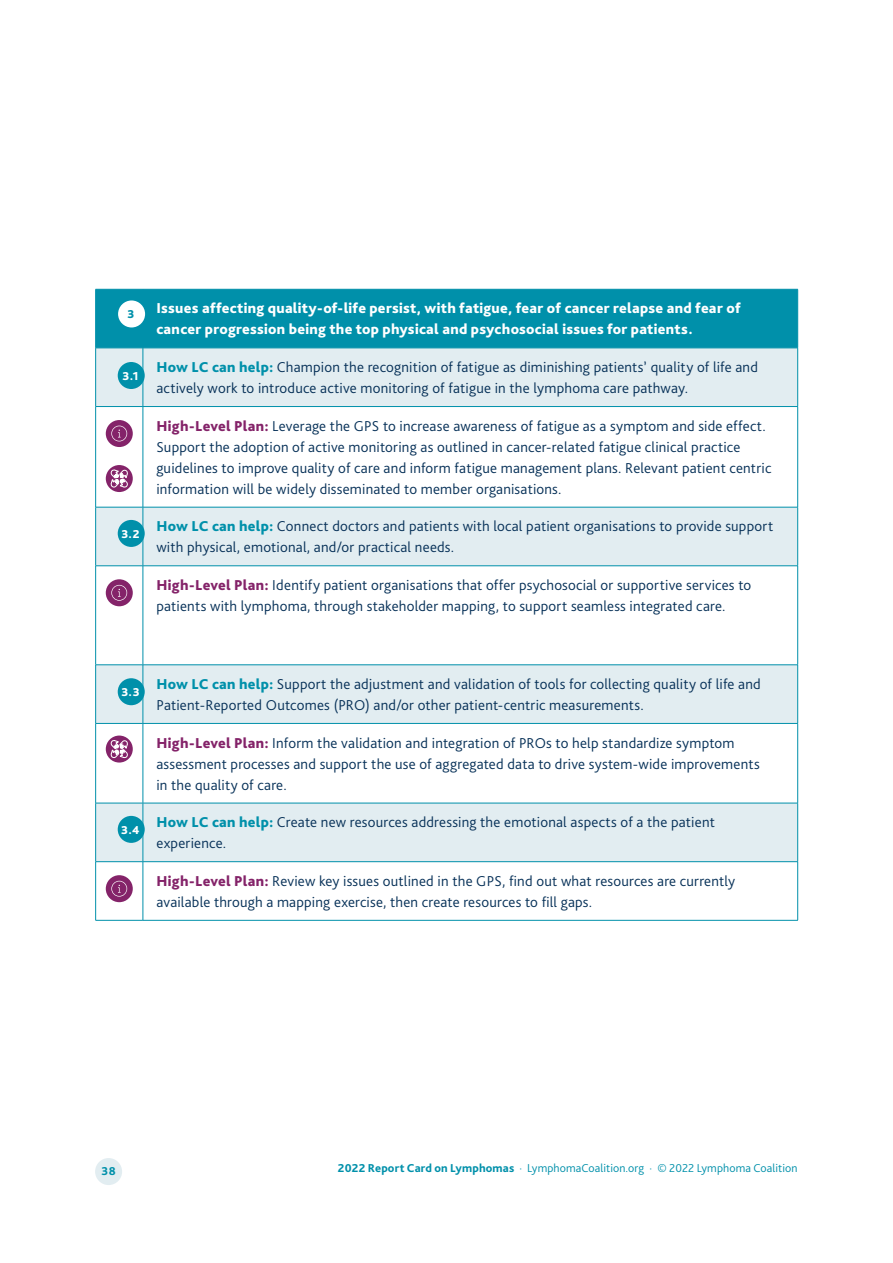
<style>
.page{position:relative;width:893px;height:1263px;background:#fff}
.page>*{position:absolute;margin:0;border:0;box-sizing:border-box;transform-origin:0 0}
.LC_-_Table__Header_L{font:300 15px/21px "Bliss Pro";letter-spacing:.015em;color:#073158}
.LC_-_Sub_3{font:800 15px/21px "Bliss Pro";letter-spacing:.02em;color:#fff}
.t1{font:300 12px "Bliss Pro";letter-spacing:.005em;color:#0090aa}
.LC_-_Table__Header{font:800 12px "Bliss Pro";color:#fff}
.t2{font:800 12px "Bliss Pro";color:#0090aa}
.LC_-_Table__Header-2{font:800 12px "Bliss Pro";color:#0090aa}
.s1{font-weight:800;color:#0090aa}
.s2{font-weight:800;color:#842369}
.s3{font-weight:800}
</style>
<div class="page">
<div style="left:95px;top:1158px;width:27px;height:27px;background:#e2edf1;border-radius:50%"></div>
<div style="left:96px;top:290px;width:701px;height:58px;background:#0090aa"></div>
<svg style="left:96px;top:349px;width:701px;height:512px"></svg>
<hr style="left:95px;top:289px;width:48px;height:1px;background:#0090aa">
<hr style="left:95px;top:289px;width:1px;height:59px;background:#0090aa">
<hr style="left:143px;top:289px;width:655px;height:1px;background:#0090aa">
<hr style="left:143px;top:289px;width:1px;height:59px;background:#0090aa">
<hr style="left:797px;top:289px;width:1px;height:59px;background:#0090aa">
<hr style="left:143px;top:348px;width:1px;height:58px;background:#0090aa">
<hr style="left:797px;top:348px;width:1px;height:58px;background:#0090aa">
<hr style="left:95px;top:406px;width:48px;height:1px;background:#0090aa">
<hr style="left:143px;top:407px;width:1px;height:100px;background:#0090aa">
<hr style="left:143px;top:507px;width:1px;height:59px;background:#0090aa">
<hr style="left:797px;top:507px;width:1px;height:59px;background:#0090aa">
<hr style="left:95px;top:565px;width:48px;height:1px;background:#0090aa">
<hr style="left:143px;top:566px;width:1px;height:99px;background:#0090aa">
<hr style="left:143px;top:665px;width:1px;height:58px;background:#0090aa">
<hr style="left:797px;top:665px;width:1px;height:58px;background:#0090aa">
<hr style="left:95px;top:723px;width:48px;height:1px;background:#0090aa">
<hr style="left:143px;top:724px;width:1px;height:79px;background:#0090aa">
<hr style="left:143px;top:803px;width:1px;height:58px;background:#0090aa">
<hr style="left:797px;top:803px;width:1px;height:58px;background:#0090aa">
<hr style="left:95px;top:861px;width:48px;height:1px;background:#0090aa">
<hr style="left:143px;top:862px;width:1px;height:58px;background:#0090aa">
<hr style="left:95px;top:920px;width:48px;height:1px;background:#0090aa">
<hr style="left:143px;top:920px;width:655px;height:1px;background:#0090aa">
<hr style="left:95px;top:348px;width:1px;height:58px;background:#0090aa">
<hr style="left:95px;top:407px;width:1px;height:100px;background:#0090aa">
<hr style="left:797px;top:407px;width:1px;height:100px;background:#0090aa">
<hr style="left:95px;top:507px;width:1px;height:59px;background:#0090aa">
<hr style="left:95px;top:566px;width:1px;height:99px;background:#0090aa">
<hr style="left:797px;top:566px;width:1px;height:99px;background:#0090aa">
<hr style="left:95px;top:665px;width:1px;height:58px;background:#0090aa">
<hr style="left:95px;top:724px;width:1px;height:79px;background:#0090aa">
<hr style="left:797px;top:724px;width:1px;height:79px;background:#0090aa">
<hr style="left:95px;top:803px;width:1px;height:58px;background:#0090aa">
<hr style="left:95px;top:862px;width:1px;height:58px;background:#0090aa">
<hr style="left:797px;top:862px;width:1px;height:58px;background:#0090aa">
<hr style="left:95px;top:348px;width:48px;height:1px;background:#0090aa">
<hr style="left:143px;top:348px;width:655px;height:1px;background:#0090aa">
<hr style="left:143px;top:406px;width:655px;height:1px;background:#0090aa">
<hr style="left:95px;top:507px;width:48px;height:1px;background:#0090aa">
<hr style="left:143px;top:507px;width:655px;height:1px;background:#0090aa">
<hr style="left:143px;top:565px;width:655px;height:1px;background:#0090aa">
<hr style="left:95px;top:664px;width:48px;height:1px;background:#0090aa">
<hr style="left:143px;top:664px;width:655px;height:1px;background:#0090aa">
<hr style="left:143px;top:723px;width:655px;height:1px;background:#0090aa">
<hr style="left:95px;top:803px;width:48px;height:1px;background:#0090aa">
<hr style="left:143px;top:803px;width:655px;height:1px;background:#0090aa">
<hr style="left:143px;top:861px;width:655px;height:1px;background:#0090aa">
<div style="left:106px;top:420px;width:27px;height:27px;background:#842369;border-radius:50%"></div>
<svg style="left:111px;top:426px;width:16px;height:15px"></svg>
<div style="left:106px;top:465px;width:27px;height:27px;background:#842369;border-radius:50%"></div>
<svg style="left:111px;top:469px;width:17px;height:19px"></svg>
<div style="left:106px;top:579px;width:27px;height:27px;background:#842369;border-radius:50%"></div>
<svg style="left:111px;top:585px;width:16px;height:16px"></svg>
<div style="left:106px;top:735px;width:27px;height:27px;background:#842369;border-radius:50%"></div>
<svg style="left:111px;top:740px;width:17px;height:18px"></svg>
<div style="left:106px;top:875px;width:27px;height:27px;background:#842369;border-radius:50%"></div>
<svg style="left:111px;top:881px;width:16px;height:16px"></svg>
<div style="left:118px;top:300px;width:27px;height:27px;background:#fff;border-radius:50%"></div>
<div style="left:118px;top:362px;width:27px;height:27px;background:#0090aa;border-radius:50%"></div>
<div style="left:118px;top:520px;width:27px;height:27px;background:#0090aa;border-radius:50%"></div>
<div style="left:118px;top:678px;width:27px;height:27px;background:#0090aa;border-radius:50%"></div>
<div style="left:118px;top:816px;width:27px;height:27px;background:#0090aa;border-radius:50%"></div>
<p class="LC_-_Table__Header-2" style="left:127px;top:307px;width:8px">3</p>
<p class="LC_-_Table__Header" style="left:122px;top:368px;width:17px">3.1</p>
<p class="LC_-_Table__Header" style="left:121px;top:526px;width:20px">3.2</p>
<p class="LC_-_Sub_3" style="left:156px;top:298px;width:586px">Issues affecting quality-of-life persist, with fatigue, fear of cancer relapse and fear of cancer progression being the top physical and psychosocial issues for patients.</p>
<p class="LC_-_Table__Header_L" style="left:156px;top:356px;width:603px"><span class="s1">How LC can help:</span> Champion the recognition of fatigue as diminishing patients’ quality of life and</p>
<p class="LC_-_Table__Header_L" style="left:156px;top:377px;width:533px">actively work to introduce active monitoring of fatigue in the lymphoma care pathway.</p>
<p class="LC_-_Table__Header_L" style="left:156px;top:415px;width:611px"><span class="s2">High-Level Plan:</span> Leverage the GPS to increase awareness of fatigue as a symptom and side effect.</p>
<p class="LC_-_Table__Header_L" style="left:156px;top:436px;width:616px">Support the adoption of active monitoring as outlined in cancer-related fatigue clinical practice guidelines to improve quality of care and inform fatigue management plans. Relevant patient centric information will be widely disseminated to member organisations.</p>
<p class="LC_-_Table__Header_L" style="left:156px;top:515px;width:618px"><span class="s1">How LC can help:</span> Connect doctors and patients with local patient organisations to provide support with physical, emotional, and/or practical needs.</p>
<p class="LC_-_Table__Header_L" style="left:156px;top:574px;width:596px"><span class="s2">High-Level Plan:</span> Identify patient organisations that offer psychosocial or supportive services to</p>
<p class="LC_-_Table__Header_L" style="left:156px;top:595px;width:571px">patients with lymphoma, through stakeholder mapping, to support seamless integrated care.</p>
<p class="LC_-_Table__Header" style="left:121px;top:684px;width:20px">3.3</p>
<p class="LC_-_Table__Header" style="left:121px;top:822px;width:20px">3.4</p>
<p class="LC_-_Table__Header_L" style="left:156px;top:673px;width:606px"><span class="s1">How LC can help:</span> Support the adjustment and validation of tools for collecting quality of life and</p>
<p class="LC_-_Table__Header_L" style="left:156px;top:694px;width:489px">Patient-Reported Outcomes (PRO) and/or other patient-centric measurements.</p>
<p class="LC_-_Table__Header_L" style="left:156px;top:732px;width:605px"><span class="s2">High-Level Plan:</span> Inform the validation and integration of PROs to help standardize symptom assessment processes and support the use of aggregated data to drive system-wide improvements</p>
<p class="LC_-_Table__Header_L" style="left:156px;top:774px;width:132px">in the quality of care.</p>
<p class="LC_-_Table__Header_L" style="left:156px;top:811px;width:560px"><span class="s1">How LC can help:</span> Create new resources addressing the emotional aspects of a the patient experience.</p>
<p class="LC_-_Table__Header_L" style="left:156px;top:870px;width:580px"><span class="s2">High-Level Plan:</span> Review key issues outlined in the GPS, find out what resources are currently available through a mapping exercise, then create resources to fill gaps.</p>
<p class="t2" style="left:102px;top:1163px;width:16px">38</p>
<p class="t1" style="left:338px;top:1160px;width:461px"><span class="s3">2022 Report Card on Lymphomas</span> · LymphomaCoalition.org · © 2022 Lymphoma Coalition</p>
</div>
